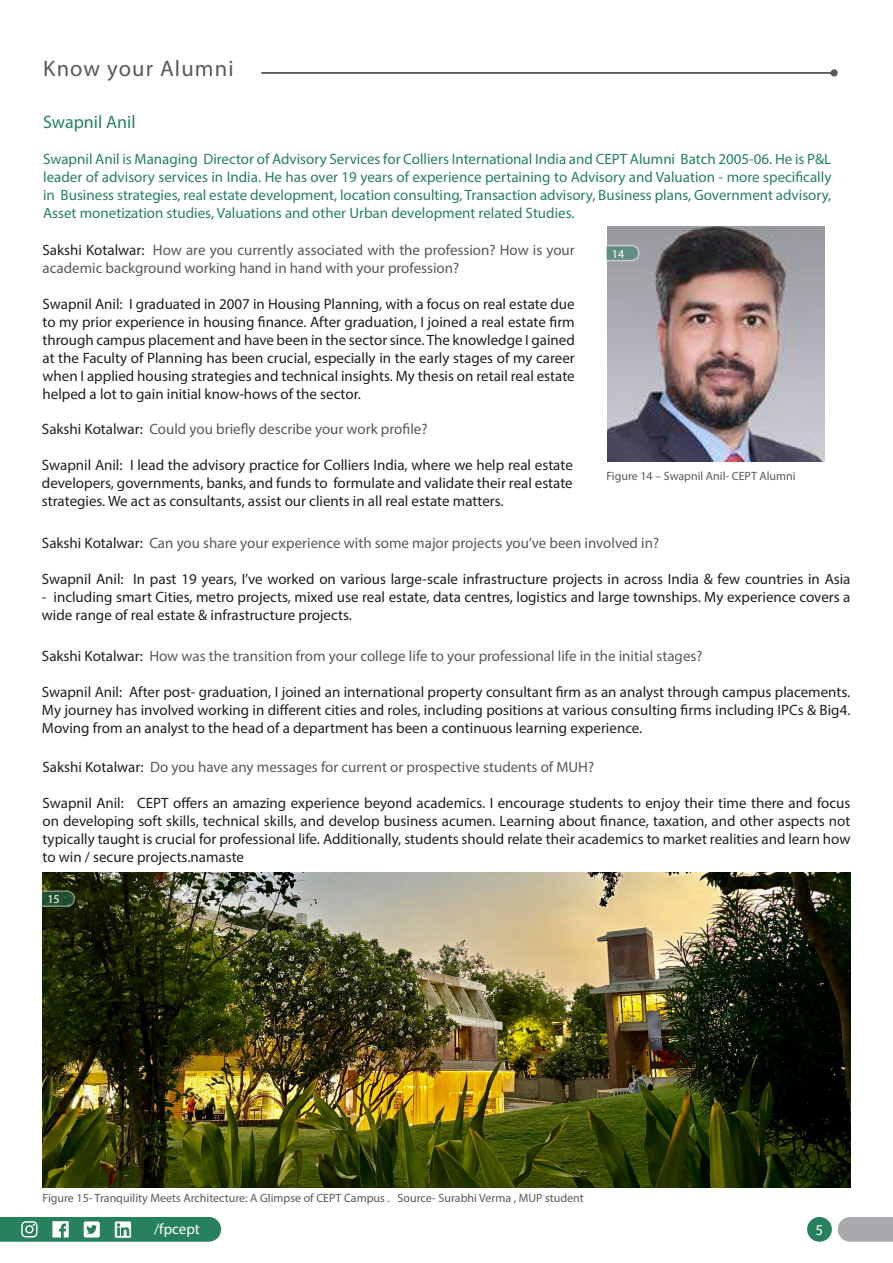
<style>
.page{position:relative;width:893px;height:1263px;background:#fff}
.page>*{position:absolute;margin:0;border:0;box-sizing:border-box;transform-origin:0 0}
.t1{font:22.5px "Myriad Pro";letter-spacing:.05em;color:#58595b}
.t2{font:18px "Myriad Pro";color:#27815d}
.t3{font:15px/18px "Myriad Pro";color:#231f20;text-align:justify}
.t4{font:15px/18px "Myriad Pro";color:#58595b}
.t5{font:15px/18px "Myriad Pro";color:#27815d;text-align:justify}
.t6{font:15px "Myriad Pro";color:#fff}
.t7{font:12px "Myriad Pro";color:#575a5c}
.t8{font:12px "Myriad Pro";color:#fff}
.s1{color:#231f20}
</style>
<div class="page">
<svg style="left:838px;top:1217px;width:55px;height:25px"></svg>
<svg style="left:0;top:1217px;width:221px;height:25px;background:#479375"></svg>
<div style="left:807px;top:1217px;width:25px;height:25px;background:#27815d;border-radius:50%"></div>
<img style="left:608px;top:226px;width:216px;height:236px">
<hr style="left:261px;top:72px;width:573px;height:2px;background:#58595b">
<div style="left:830px;top:69px;width:8px;height:8px;background:#58595b;border-radius:50%"></div>
<svg style="left:606px;top:244px;width:34px;height:18px"></svg>
<img style="left:43px;top:873px;width:807px;height:315px">
<svg style="left:41px;top:890px;width:35px;height:18px"></svg>
<p class="t1" style="left:43px;top:55px;width:192px">Know your Alumni</p>
<p class="t2" style="left:43px;top:111px;width:94px">Swapnil Anil</p>
<p class="t5" style="left:43px;top:150px;width:790px">Swapnil Anil is Managing Director of Advisory Services for Colliers International India and CEPT Alumni Batch 2005-06. He is P&amp;L leader of advisory services in India. He has over 19 years of experience pertaining to Advisory and Valuation - more specifically in Business strategies, real estate development, location consulting, Transaction advisory, Business plans, Government advisory, Asset monetization studies, Valuations and other Urban development related Studies.</p>
<p class="t4" style="left:43px;top:241px;width:534px"><span class="s1">Sakshi Kotalwar:</span> How are you currently associated with the profession? How is your academic background working hand in hand with your profession?</p>
<p class="t3" style="left:43px;top:295px;width:534px">Swapnil Anil: I graduated in 2007 in Housing Planning, with a focus on real estate due to my prior experience in housing finance. After graduation, I joined a real estate firm through campus placement and have been in the sector since. The knowledge I gained at the Faculty of Planning has been crucial, especially in the early stages of my career when I applied housing strategies and technical insights. My thesis on retail real estate helped a lot to gain initial know-hows of the sector.</p>
<p class="t8" style="left:612px;top:246px;width:14px">14</p>
<p class="t4" style="left:42px;top:419px;width:387px"><span class="s1">Sakshi Kotalwar:</span> Could you briefly describe your work profile?</p>
<p class="t3" style="left:42px;top:455px;width:532px">Swapnil Anil: I lead the advisory practice for Colliers India, where we help real estate developers, governments, banks, and funds to formulate and validate their real estate strategies. We act as consultants, assist our clients in all real estate matters.</p>
<p class="t4" style="left:42px;top:534px;width:619px"><span class="s1">Sakshi Kotalwar:</span> Can you share your experience with some major projects you’ve been involved in?</p>
<p class="t3" style="left:42px;top:570px;width:810px">Swapnil Anil: In past 19 years, I’ve worked on various large-scale infrastructure projects in across India &amp; few countries in Asia</p>
<p class="t3" style="left:42px;top:588px;width:810px">- including smart Cities, metro projects, mixed use real estate, data centres, logistics and large townships. My experience covers a wide range of real estate &amp; infrastructure projects.</p>
<p class="t4" style="left:42px;top:647px;width:662px"><span class="s1">Sakshi Kotalwar:</span> How was the transition from your college life to your professional life in the initial stages?</p>
<p class="t3" style="left:42px;top:683px;width:810px">Swapnil Anil: After post- graduation, I joined an international property consultant firm as an analyst through campus placements.<br>My journey has involved working in different cities and roles, including positions at various consulting firms including IPCs &amp; Big4.<br>Moving from an analyst to the head of a department has been a continuous learning experience.</p>
<p class="t4" style="left:43px;top:758px;width:553px"><span class="s1">Sakshi Kotalwar:</span> Do you have any messages for current or prospective students of MUH?</p>
<p class="t3" style="left:43px;top:794px;width:809px">Swapnil Anil: CEPT offers an amazing experience beyond academics. I encourage students to enjoy their time there and focus on developing soft skills, technical skills, and develop business acumen. Learning about finance, taxation, and other aspects not typically taught is crucial for professional life. Additionally, students should relate their academics to market realities and learn how to win / secure projects.namaste</p>
<p class="t7" style="left:606px;top:468px;width:191px">Figure 14 – Swapnil Anil- CEPT Alumni</p>
<p class="t8" style="left:47px;top:892px;width:14px">15</p>
<p class="t7" style="left:43px;top:1190px;width:543px">Figure 15- Tranquility Meets Architecture: A Glimpse of CEPT Campus . Source- Surabhi Verma , MUP student</p>
<p class="t6" style="left:154px;top:1220px;width:47px">/fpcept</p>
<p class="t6" style="left:816px;top:1221px;width:9px">5</p>
</div>
